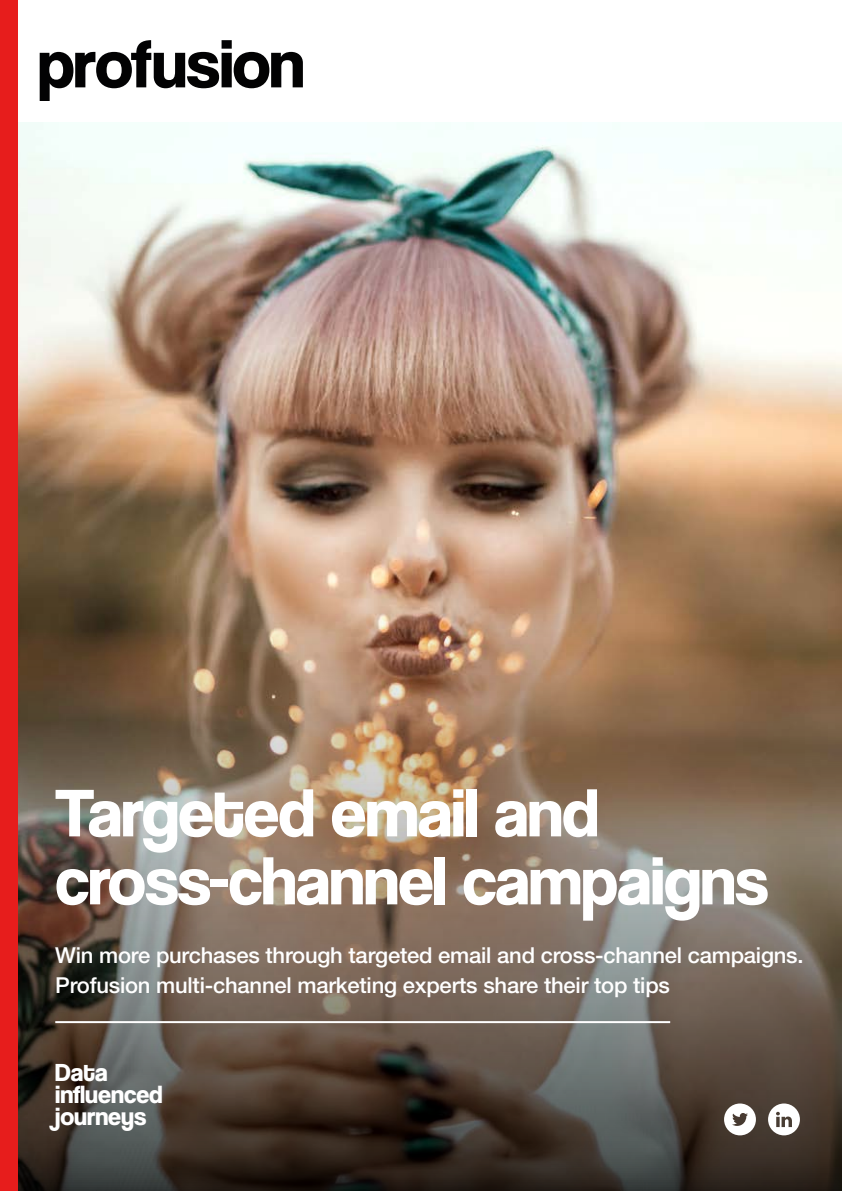
<style>
.page{position:relative;width:842px;height:1191px;background:#fff}
.page>*{position:absolute;margin:0;border:0;box-sizing:border-box;transform-origin:0 0}
.New_cover_headline{font:700 70px/68px "Coolvetica Rg";letter-spacing:-.01em;color:#fff}
.Headline{font:700 25.6px/22px "Coolvetica Rg";color:#fff}
.New_cover_headline-2{font:500 22px/30px "Helvetica Neue";letter-spacing:-.01em;color:#fff}
</style>
<div class="page">
<img style="left:17px;top:123px;width:825px;height:481px">
<img style="left:17px;top:604px;width:825px;height:587px">
<svg style="left:40px;top:40px;width:263px;height:60px"></svg>
<hr style="left:55px;top:1021px;width:615px;height:2px;background:#fff">
<div style="left:0;top:0;width:17px;height:1191px;background:#e71d1c"></div>
<svg style="left:724px;top:1103px;width:32px;height:32px"></svg>
<svg style="left:768px;top:1103px;width:32px;height:32px"></svg>
<p class="New_cover_headline" style="left:55px;top:778px;width:714px">Targeted email and cross-channel campaigns</p>
<p class="New_cover_headline-2" style="left:55px;top:939px;width:750px">Win more purchases through targeted email and cross-channel campaigns.<br>Profusion multi-channel marketing experts share their top tips</p>
<p class="Headline" style="left:55px;top:1061px;width:109px">Data influenced journeys</p>
</div>
